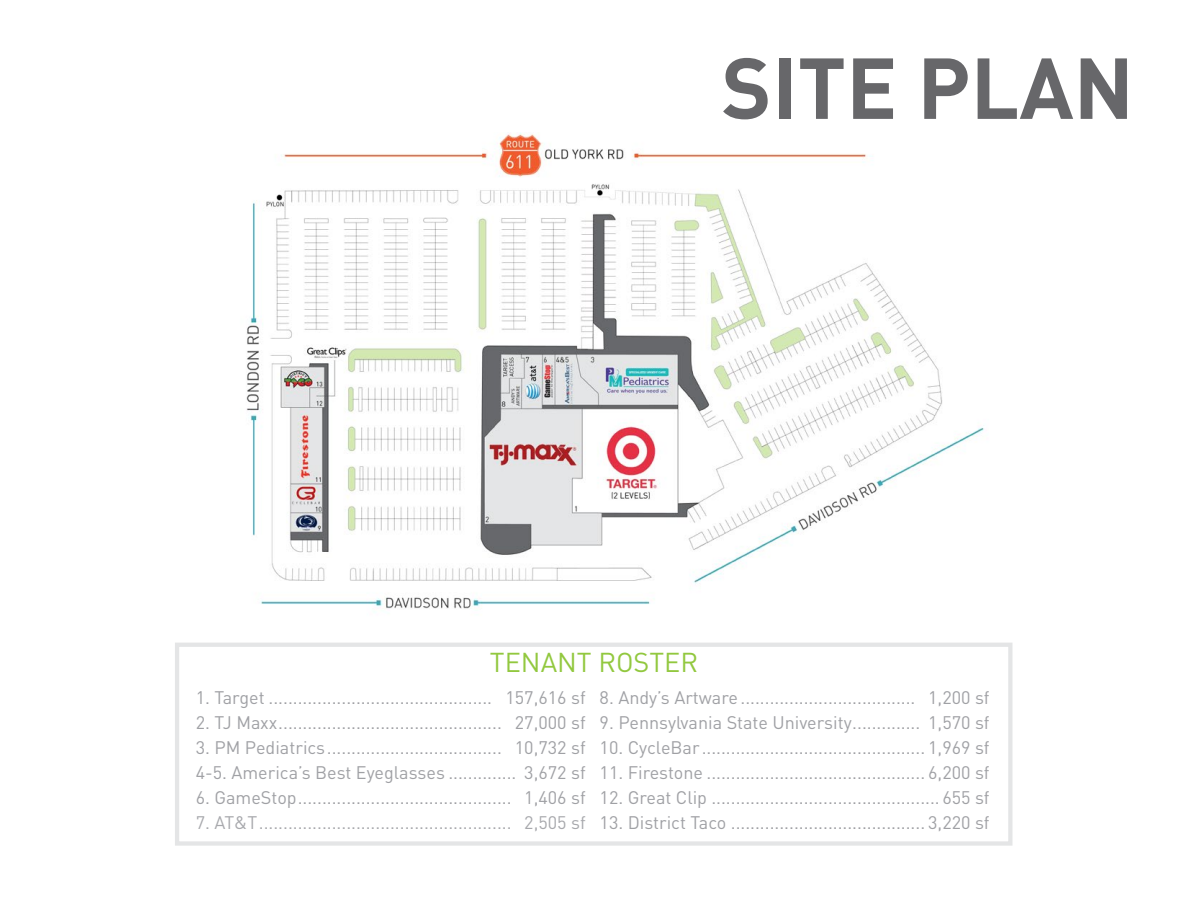
<style>
.page{position:relative;width:1188px;height:918px;background:#fff}
.page>*{position:absolute;margin:0;border:0;box-sizing:border-box;transform-origin:0 0}
.t1{font:700 84.9px "DIN Pro";color:#67676a}
.t2{font:27px "DIN Pro";color:#92c83f}
.t3{font:18px/24.9px "DIN Pro";color:#a0a1a5}
.t4{font:18px "DIN Pro";color:#a8a9ad}
</style>
<div class="page">
<img style="left:246px;top:133px;width:738px;height:476px">
<div style="left:175px;top:643px;width:837px;height:203px;border:4px solid #e4e5e6"></div>
<h1 class="t1" style="left:722px;top:17px;width:414px">SITE PLAN</h1>
<h2 class="t2" style="left:490px;top:641px;width:210px">TENANT ROSTER</h2>
<p class="t3" style="left:196px;top:683px;width:392px">1. Target .............................................. 157,616 sf</p>
<p class="t3" style="left:196px;top:708px;width:392px">2. TJ Maxx.............................................. 27,000 sf</p>
<p class="t3" style="left:196px;top:733px;width:392px">3. PM Pediatrics.................................... 10,732 sf<br>4-5. America’s Best Eyeglasses .............. 3,672 sf</p>
<p class="t3" style="left:196px;top:783px;width:392px">6. GameStop............................................ 1,406 sf</p>
<p class="t4" style="left:196px;top:808px;width:392px">7. AT&amp;T.................................................... 2,505 sf</p>
<p class="t3" style="left:600px;top:683px;width:392px">8. Andy’s Artware .................................... 1,200 sf</p>
<p class="t3" style="left:600px;top:708px;width:392px">9. Pennsylvania State University.............. 1,570 sf</p>
<p class="t3" style="left:600px;top:733px;width:392px">10. CycleBar .............................................. 1,969 sf</p>
<p class="t3" style="left:600px;top:758px;width:392px">11. Firestone ............................................. 6,200 sf</p>
<p class="t3" style="left:600px;top:783px;width:392px">12. Great Clip ............................................... 655 sf</p>
<p class="t3" style="left:600px;top:808px;width:392px">13. District Taco ........................................ 3,220 sf</p>
</div>
